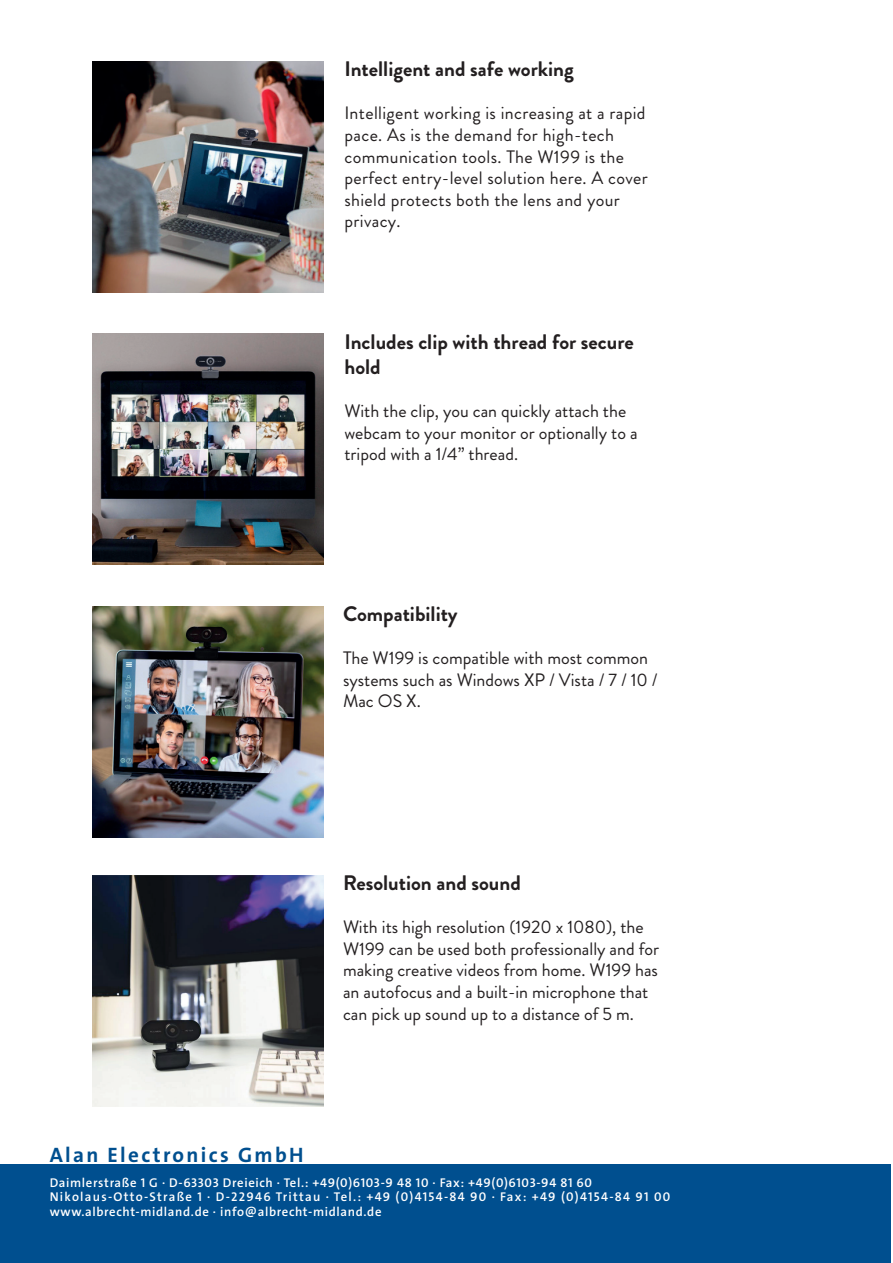
<style>
.page{position:relative;width:893px;height:1263px;background:#fff}
.page>*{position:absolute;margin:0;border:0;box-sizing:border-box;transform-origin:0 0}
.t1{font:700 21px/25.2px "Brandon Grotesque";color:#231f20}
.t2{font:700 21px "The Sans Os F";letter-spacing:.11em;color:#004f8f}
.t3{font:18px/21.6px "Brandon Grotesque";color:#231f20}
.t4{font:18px/21.6px "Brandon Grotesque";letter-spacing:.02em;color:#231f20}
.t5{font:600 12.75px/14.2px "The Sans Os F";letter-spacing:.05em;color:#fff}
</style>
<div class="page">
<div style="left:0;top:1164px;width:890px;height:99px;background:#004f8f"></div>
<img style="left:92px;top:61px;width:231px;height:232px">
<img style="left:92px;top:334px;width:231px;height:231px">
<img style="left:92px;top:606px;width:231px;height:231px">
<img style="left:92px;top:875px;width:231px;height:231px">
<p class="t1" style="left:344px;top:57px;width:231px">Intelligent and safe working</p>
<p class="t4" style="left:344px;top:103px;width:305px">Intelligent working is increasing at a rapid pace. As is the demand for high-tech communication tools. The W199 is the perfect entry-level solution here. A cover shield protects both the lens and your privacy.</p>
<p class="t1" style="left:344px;top:329px;width:291px">Includes clip with thread for secure hold</p>
<p class="t3" style="left:344px;top:400px;width:295px">With the clip, you can quickly attach the webcam to your monitor or optionally to a tripod with a 1/4” thread.</p>
<p class="t1" style="left:343px;top:601px;width:116px">Compatibility</p>
<p class="t3" style="left:343px;top:647px;width:316px">The W199 is compatible with most common systems such as Windows XP / Vista / 7 / 10 /<br>Mac OS X.</p>
<p class="t1" style="left:343px;top:870px;width:179px">Resolution and sound</p>
<p class="t3" style="left:343px;top:916px;width:318px">With its high resolution (1920 x 1080), the W199 can be used both professionally and for making creative videos from home. W199 has an autofocus and a built-in microphone that can pick up sound up to a distance of 5 m.</p>
<p class="t2" style="left:50px;top:1142px;width:255px">Alan Electronics GmbH</p>
<p class="t5" style="left:50px;top:1176px;width:622px">Daimlerstraße 1 G · D-63303 Dreieich · Tel.: +49(0)6103-9 48 10 · Fax: +49(0)6103-94 81 60<br>Nikolaus-Otto-Straße 1 · D-22946 Trittau · Tel.: +49 (0)4154-84 90 · Fax: +49 (0)4154-84 91 00 www.albrecht-midland.de · info@albrecht-midland.de</p>
</div>
